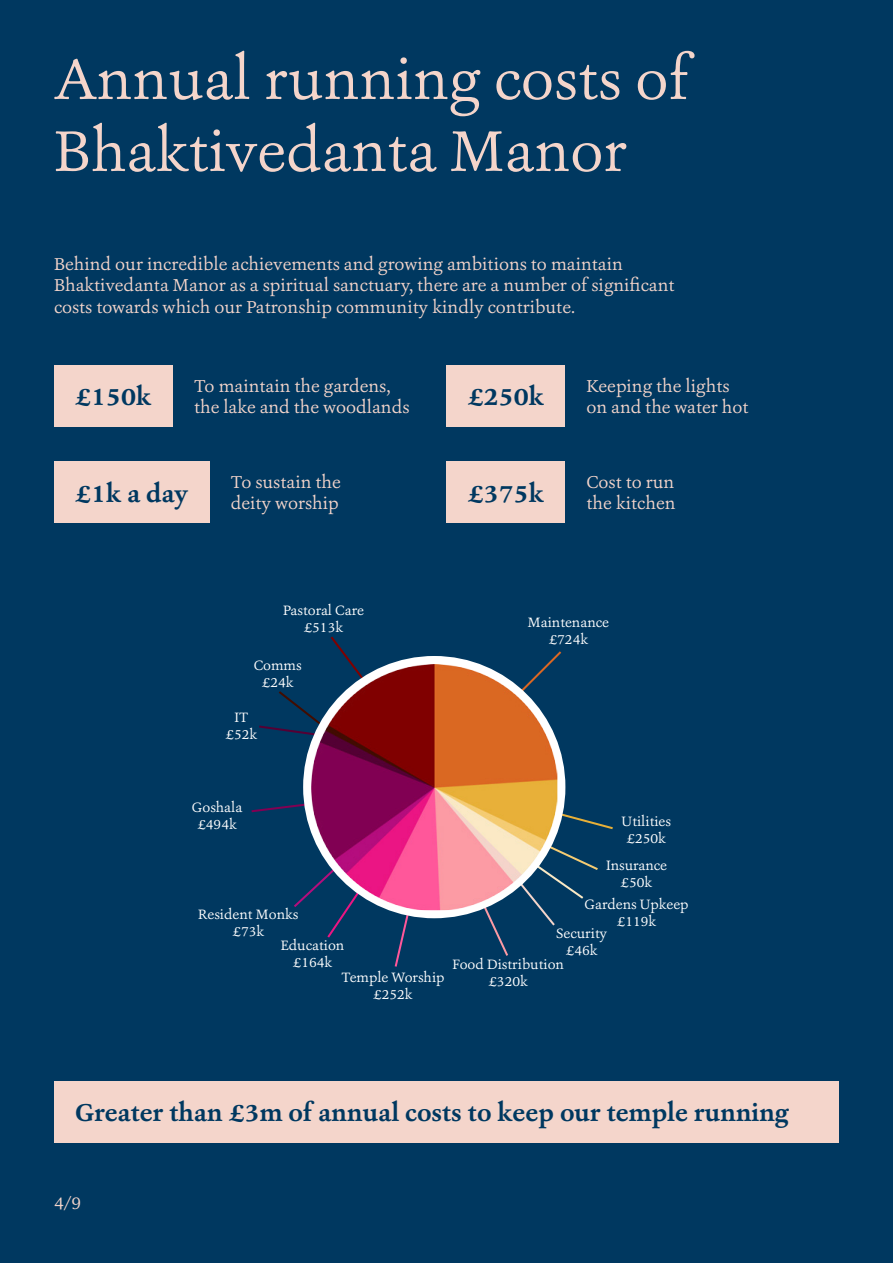
<style>
.page{position:relative;width:893px;height:1263px;background:#003860}
.page>*{position:absolute;margin:0;border:0;box-sizing:border-box;transform-origin:0 0}
.t1{font:60px/72px "Ashbury";color:#f4d5cb}
.t2{font:700 25.5px "Ashbury";color:#003860}
.t3{font:18px/21.6px "Ashbury";color:#f4d5cb}
.t4{font:14.1px/17px "Ashbury";color:#fff;text-align:center}
</style>
<div class="page">
<div style="left:54px;top:1081px;width:785px;height:61px;background:#f4d5cb"></div>
<div style="left:54px;top:365px;width:119px;height:61px;background:#f4d5cb"></div>
<div style="left:54px;top:461px;width:156px;height:62px;background:#f4d5cb"></div>
<div style="left:446px;top:365px;width:119px;height:61px;background:#f4d5cb"></div>
<div style="left:446px;top:461px;width:119px;height:62px;background:#f4d5cb"></div>
<svg style="left:547px;top:651px;width:15px;height:13px"></svg>
<svg style="left:558px;top:810px;width:55px;height:21px"></svg>
<svg style="left:479px;top:849px;width:119px;height:107px"></svg>
<svg style="left:394px;top:912px;width:17px;height:55px"></svg>
<svg style="left:294px;top:890px;width:54px;height:48px"></svg>
<svg style="left:251px;top:803px;width:55px;height:10px"></svg>
<svg style="left:259px;top:636px;width:94px;height:99px"></svg>
<div style="left:303px;top:656px;width:262px;height:262px;background:#fff;border-radius:50%"></div>
<img style="left:311px;top:664px;width:246px;height:246px">
<h1 class="t1" style="left:54px;top:43px;width:636px">Annual running costs of<br>Bhaktivedanta Manor</h1>
<p class="t3" style="left:54px;top:253px;width:622px">Behind our incredible achievements and growing ambitions to maintain<br>Bhaktivedanta Manor as a spiritual sanctuary, there are a number of significant costs towards which our Patronship community kindly contribute.</p>
<h2 class="t2" style="left:75px;top:380px;width:78px">£150k</h2>
<p class="t3" style="left:194px;top:375px;width:217px">To maintain the gardens, the lake and the woodlands</p>
<p class="t3" style="left:587px;top:375px;width:163px">Keeping the lights on and the water hot</p>
<h2 class="t2" style="left:468px;top:380px;width:78px">£250k</h2>
<h2 class="t2" style="left:75px;top:476px;width:115px">£1k a day</h2>
<p class="t3" style="left:231px;top:471px;width:111px">To sustain the deity worship</p>
<p class="t4" style="left:283px;top:601px;width:82px">Pastoral Care £513k</p>
<p class="t4" style="left:254px;top:657px;width:49px">Comms £24k</p>
<p class="t4" style="left:225px;top:709px;width:33px">IT £52k</p>
<h2 class="t2" style="left:468px;top:476px;width:78px">£375k</h2>
<p class="t3" style="left:587px;top:471px;width:91px">Cost to run the kitchen</p>
<p class="t4" style="left:528px;top:614px;width:83px">Maintenance £724k</p>
<p class="t4" style="left:192px;top:799px;width:52px">Goshala £494k</p>
<p class="t4" style="left:622px;top:813px;width:51px">Utilities £250k</p>
<p class="t4" style="left:606px;top:857px;width:63px">Insurance £50k</p>
<p class="t4" style="left:584px;top:895px;width:106px">Gardens Upkeep £119k</p>
<p class="t4" style="left:556px;top:925px;width:53px">Security £46k</p>
<p class="t4" style="left:452px;top:956px;width:113px">Food Distribution</p>
<p class="t4" style="left:198px;top:905px;width:102px">Resident Monks £73k</p>
<p class="t4" style="left:281px;top:937px;width:65px">Education £164k</p>
<p class="t4" style="left:341px;top:969px;width:105px">Temple Worship</p>
<p class="t4" style="left:488px;top:973px;width:41px">£320k</p>
<p class="t4" style="left:373px;top:986px;width:41px">£252k</p>
<h2 class="t2" style="left:75px;top:1096px;width:715px">Greater than £3m of annual costs to keep our temple running</h2>
<p class="t3" style="left:54px;top:1192px;width:29px">4/9</p>
</div>
